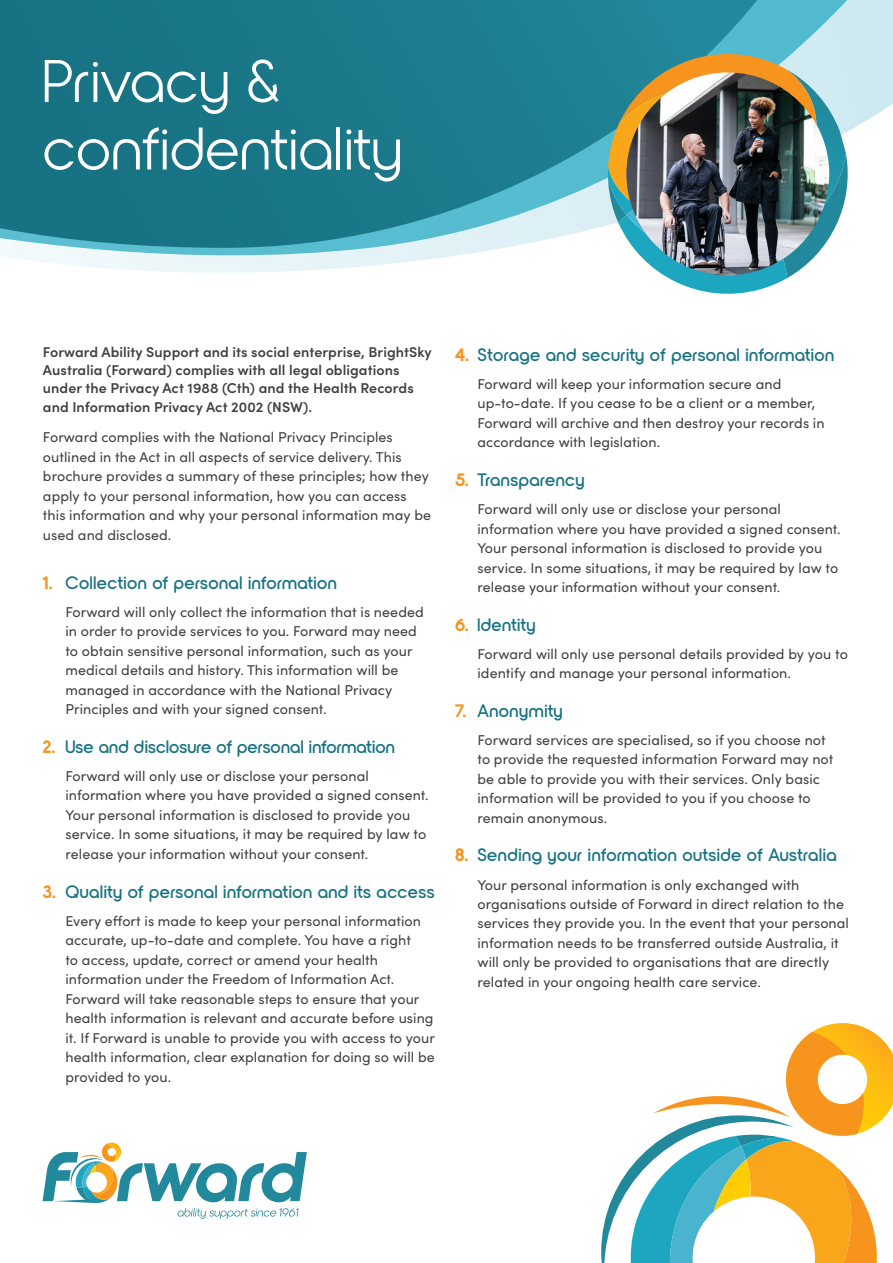
<style>
.page{position:relative;width:893px;height:1263px;background:#fff}
.page>*{position:absolute;margin:0;border:0;box-sizing:border-box;transform-origin:0 0}
.t1{font:60px/67.5px "Nordique Pro";letter-spacing:.02em;color:#fff}
.t2{font:600 18px "Nordique Pro";letter-spacing:.025em;color:#177283}
.t3{font:14.25px/19.5px "Sofia Pro";letter-spacing:.005em;color:#414042}
.t4{font:600 14.25px/18px "Sofia Pro";letter-spacing:.005em;color:#414042}
.s1{font-weight:700;color:#f7941e}
</style>
<div class="page">
<svg style="left:9px;top:257px;width:435px;height:16px;fill:#edf7fa"></svg>
<svg style="left:0;top:0;width:893px;height:257px"></svg>
<svg style="left:0;top:0;width:757px;height:248px;background:#278292"></svg>
<svg style="left:608px;top:50px;width:247px;height:244px"></svg>
<img style="left:626px;top:72px;width:203px;height:203px;border-radius:101px">
<svg style="left:601px;top:1023px;width:292px;height:240px"></svg>
<svg style="left:43px;top:1142px;width:264px;height:77px"></svg>
<h1 class="t1" style="left:43px;top:48px;width:360px">Privacy &amp; confidentiality</h1>
<p class="t4" style="left:43px;top:342px;width:390px">Forward Ability Support and its social enterprise, BrightSky<br>Australia (Forward) complies with all legal obligations under the Privacy Act 1988 (Cth) and the Health Records</p>
<p class="t4" style="left:43px;top:397px;width:271px">and Information Privacy Act 2002 (NSW).</p>
<p class="t3" style="left:43px;top:427px;width:390px">Forward complies with the National Privacy Principles outlined in the Act in all aspects of service delivery. This brochure provides a summary of these principles; how they apply to your personal information, how you can access this information and why your personal information may be used and disclosed.</p>
<p class="t2" style="left:43px;top:572px;width:295px"><span class="s1">1.</span> Collection of personal information</p>
<p class="t3" style="left:65px;top:601px;width:360px">Forward will only collect the information that is needed in order to provide services to you. Forward may need to obtain sensitive personal information, such as your medical details and history. This information will be managed in accordance with the National Privacy Principles and with your signed consent.</p>
<p class="t2" style="left:43px;top:736px;width:353px"><span class="s1">2.</span> Use and disclosure of personal information</p>
<p class="t3" style="left:65px;top:765px;width:365px">Forward will only use or disclose your personal information where you have provided a signed consent.<br>Your personal information is disclosed to provide you service. In some situations, it may be required by law to release your information without your consent.</p>
<p class="t2" style="left:43px;top:881px;width:393px"><span class="s1">3.</span> Quality of personal information and its access</p>
<p class="t3" style="left:65px;top:910px;width:371px">Every effort is made to keep your personal information accurate, up-to-date and complete. You have a right<br>to access, update, correct or amend your health information under the Freedom of Information Act.<br>Forward will take reasonable steps to ensure that your health information is relevant and accurate before using it. If Forward is unable to provide you with access to your health information, clear explanation for doing so will be provided to you.</p>
<p class="t2" style="left:455px;top:344px;width:381px"><span class="s1">4.</span> Storage and security of personal information</p>
<p class="t3" style="left:477px;top:373px;width:349px">Forward will keep your information secure and up-to-date. If you cease to be a client or a member, Forward will archive and then destroy your records in accordance with legislation.</p>
<p class="t2" style="left:455px;top:469px;width:131px"><span class="s1">5.</span> Transparency</p>
<p class="t3" style="left:477px;top:499px;width:365px">Forward will only use or disclose your personal information where you have provided a signed consent.<br>Your personal information is disclosed to provide you service. In some situations, it may be required by law to release your information without your consent.</p>
<p class="t2" style="left:455px;top:614px;width:82px"><span class="s1">6.</span> Identity</p>
<p class="t3" style="left:477px;top:643px;width:372px">Forward will only use personal details provided by you to identify and manage your personal information.</p>
<p class="t2" style="left:455px;top:700px;width:109px"><span class="s1">7.</span> Anonymity</p>
<p class="t3" style="left:477px;top:729px;width:357px">Forward services are specialised, so if you choose not to provide the requested information Forward may not be able to provide you with their services. Only basic information will be provided to you if you choose to remain anonymous.</p>
<p class="t2" style="left:455px;top:845px;width:383px"><span class="s1">8.</span> Sending your information outside of Australia</p>
<p class="t3" style="left:477px;top:874px;width:373px">Your personal information is only exchanged with organisations outside of Forward in direct relation to the services they provide you. In the event that your personal information needs to be transferred outside Australia, it will only be provided to organisations that are directly related in your ongoing health care service.</p>
</div>
